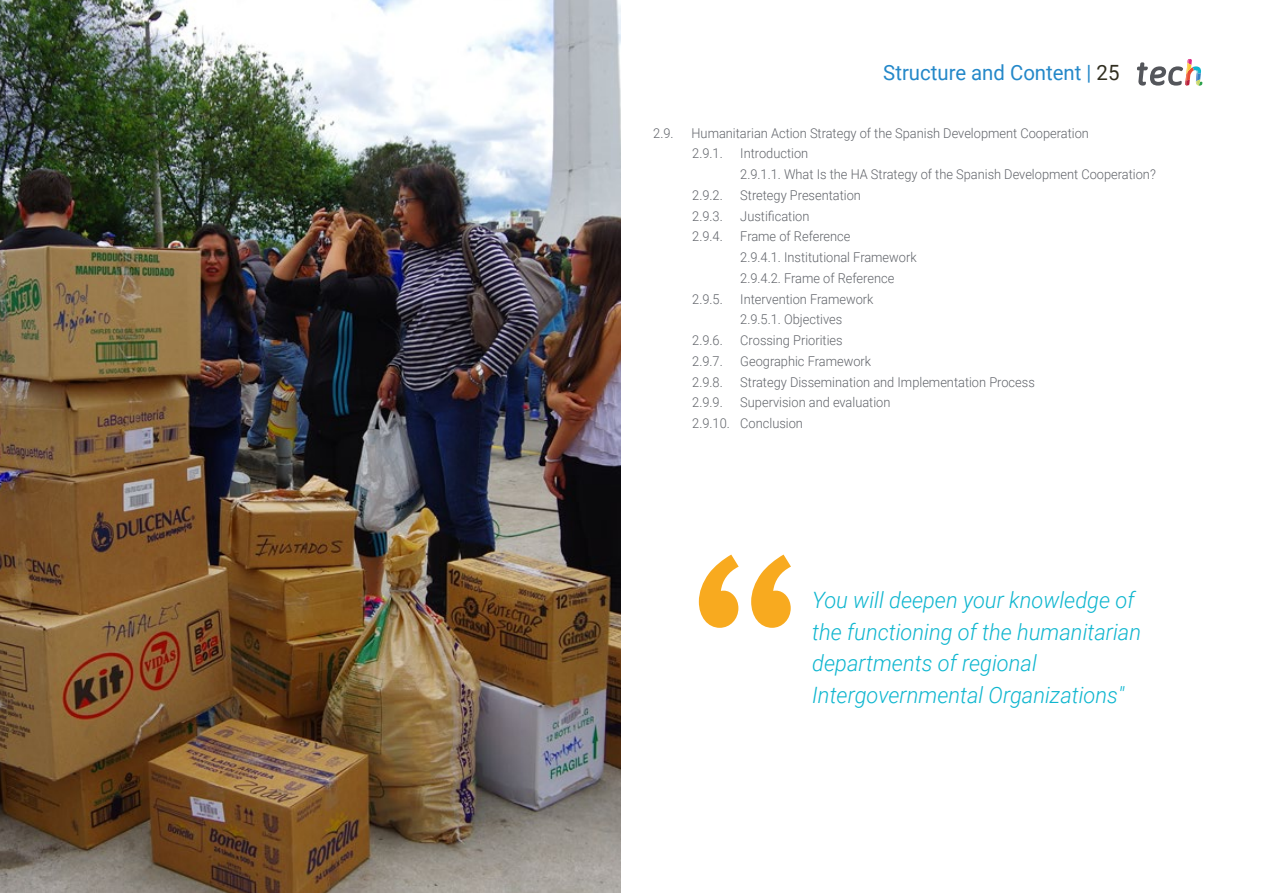
<style>
.page{position:relative;width:1263px;height:893px;background:#fff}
.page>*{position:absolute;margin:0;border:0;box-sizing:border-box;transform-origin:0 0}
.t1{font:italic 300 22.5px/31.5px "Roboto";color:#0fb6cf}
.t2{font:21px "Roboto";color:#2488c9}
.t3{font:300 13.5px/20.7px "Roboto";color:#61646a;scale:.95 1}
.s1{color:#312e20}
</style>
<div class="page">
<svg style="left:699px;top:555px;width:92px;height:73px"></svg>
<svg style="left:1137px;top:59px;width:65px;height:27px"></svg>
<img style="left:0;top:0;width:621px;height:893px">
<h2 class="t2" style="left:883px;top:57px;width:238px">Structure and Content | <span class="s1">25</span></h2>
<p class="t3" style="left:653px;top:122px;width:23px">2.9.</p>
<p class="t3" style="left:691px;top:122px;width:420px">Humanitarian Action Strategy of the Spanish Development Cooperation<br>2.9.1.</p>
<p class="t3" style="left:740px;top:143px;width:439px">Introduction<br>2.9.1.1. What Is the HA Strategy of the Spanish Development Cooperation?</p>
<p class="t3" style="left:692px;top:184px;width:34px">2.9.2.</p>
<p class="t3" style="left:740px;top:184px;width:129px">Stretegy Presentation</p>
<p class="t3" style="left:692px;top:205px;width:34px">2.9.3.</p>
<p class="t3" style="left:740px;top:205px;width:74px">Justification</p>
<p class="t3" style="left:692px;top:226px;width:34px">2.9.4.</p>
<p class="t3" style="left:740px;top:226px;width:187px">Frame of Reference<br>2.9.4.1. Institutional Framework<br>2.9.4.2. Frame of Reference</p>
<p class="t3" style="left:692px;top:288px;width:34px">2.9.5.</p>
<p class="t3" style="left:740px;top:288px;width:142px">Intervention Framework<br>2.9.5.1. Objectives</p>
<p class="t3" style="left:692px;top:330px;width:34px">2.9.6.</p>
<p class="t3" style="left:740px;top:330px;width:109px">Crossing Priorities</p>
<p class="t3" style="left:692px;top:350px;width:34px">2.9.7.</p>
<p class="t3" style="left:740px;top:350px;width:139px">Geographic Framework</p>
<p class="t3" style="left:692px;top:371px;width:34px">2.9.8.</p>
<p class="t3" style="left:740px;top:371px;width:311px">Strategy Dissemination and Implementation Process</p>
<p class="t3" style="left:692px;top:392px;width:34px">2.9.9.</p>
<p class="t3" style="left:692px;top:392px;width:210px;text-indent:48px">Supervision and evaluation<br>2.9.10. Conclusion</p>
<h1 class="t1" style="left:812px;top:583px;width:330px">You will deepen your knowledge of the functioning of the humanitarian departments of regional<br>Intergovernmental Organizations"</h1>
</div>
